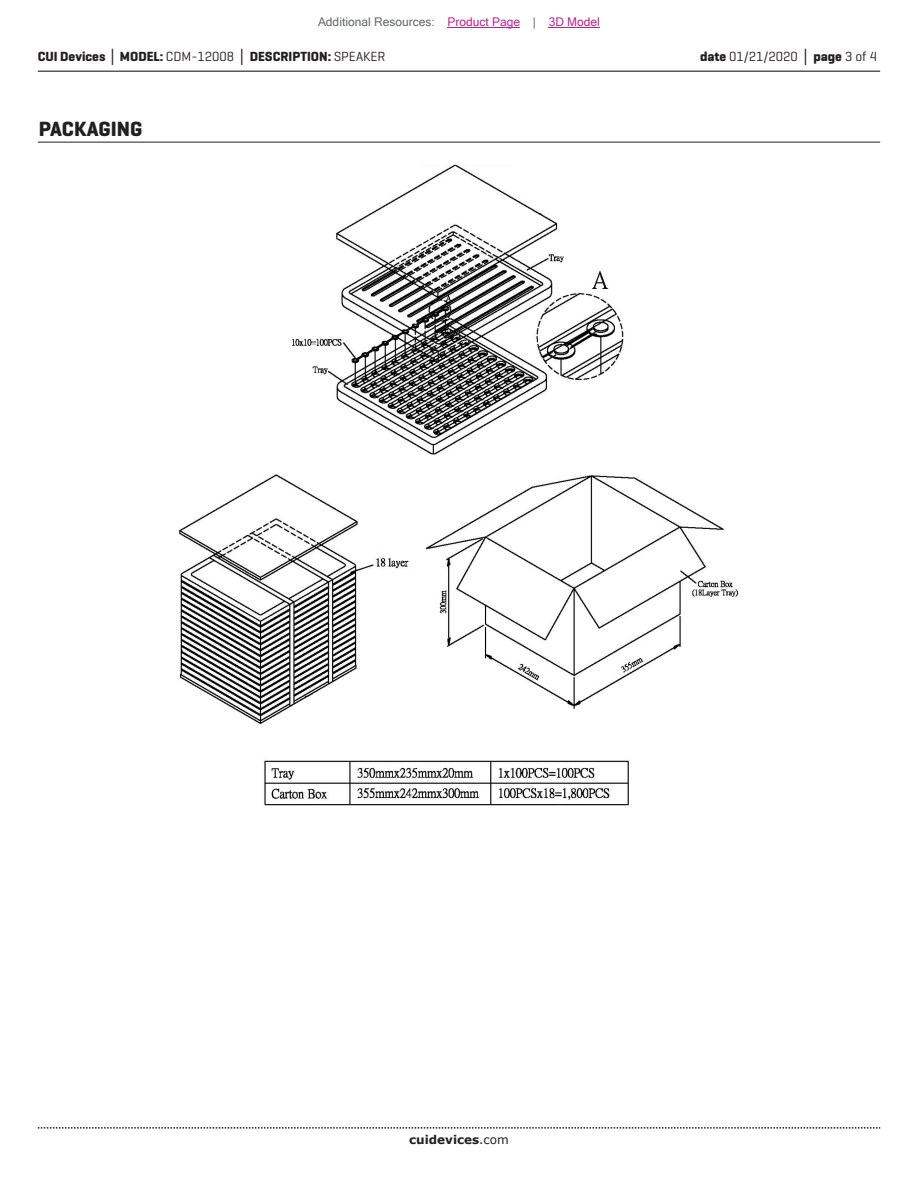
<style>
.page{position:relative;width:918px;height:1188px;background:#fff}
.page>*{position:absolute;margin:0;border:0;box-sizing:border-box;transform-origin:0 0}
.t1{font:700 21px "Geogrotesque";color:#231f20}
.t2{font:700 13.5px "Geogrotesque";color:#231f20}
.t3{font:13.5px "Geogrotesque";color:#231f20}
.t4{font:12px "Microsoft Sans Serif";color:#63676b}
.t5{font:700 12px "Verdana";color:#231f20}
.s1{color:#bd238f}
.s2{font-family:"Verdana"}
.s3{font-weight:400}
.s4{font-weight:700}
.s5{font-family:"Verdana";font-weight:700}
</style>
<div class="page">
<hr style="left:38px;top:71px;width:842px;height:1px;background:#231f20">
<svg style="left:38px;top:1127px;width:842px;height:2px"></svg>
<img style="left:179px;top:164px;width:560px;height:642px">
<hr style="left:38px;top:142px;width:842px;height:1px;background:#231f20">
<hr style="left:448px;top:27px;width:72px;height:1px;background:#bd238f">
<hr style="left:549px;top:27px;width:51px;height:1px;background:#bd238f">
<p class="t4" style="left:318px;top:15px;width:283px">Additional Resources: <span class="s1">Product Page</span> | <span class="s1">3D Model</span></p>
<p class="t2" style="left:38px;top:48px;width:349px">CUI Devices <span class="s2">│</span> MODEL: <span class="s3">CDM-12008</span> <span class="s2">│</span> DESCRIPTION: <span class="s3">SPEAKER</span></p>
<h1 class="t1" style="left:39px;top:116px;width:105px">PACKAGING</h1>
<p class="t3" style="left:700px;top:48px;width:179px"><span class="s4">date</span> 01/21/2020 <span class="s5">│</span> <span class="s4">page</span> 3 of 4</p>
<p class="t5" style="left:409px;top:1131px;width:101px">cuidevices<span class="s3">.com</span></p>
</div>
